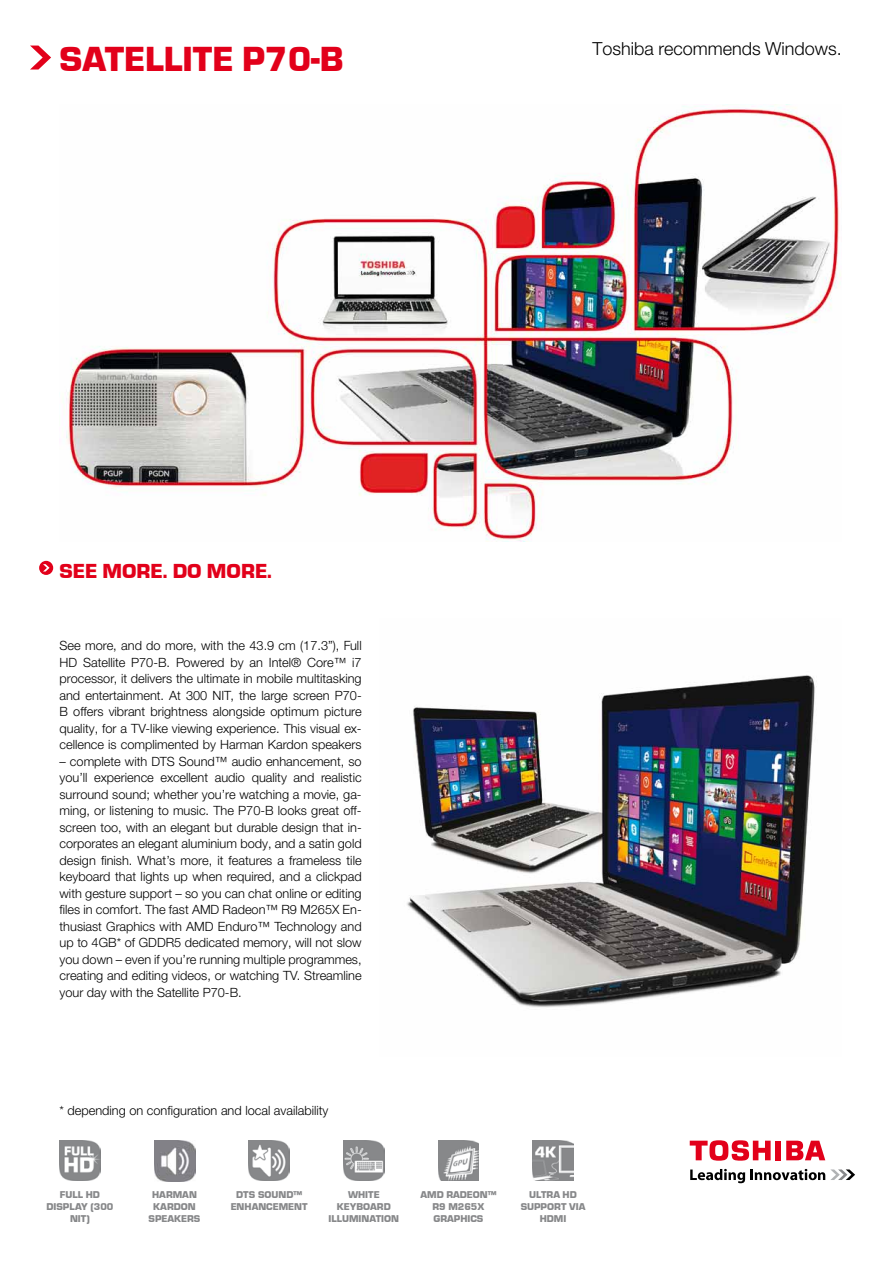
<style>
.page{position:relative;width:893px;height:1263px;background:#fff}
.page>*{position:absolute;margin:0;border:0;box-sizing:border-box;transform-origin:0 0}
.t1{font:900 36px "Eurostile T";color:#e2001a}
.t2{font:900 21px "Eurostile T";color:#e2001a}
.t3{font:300 18px "Helvetica Neue LTW1 G";color:#000}
.t4{font:300 12.75px/16.5px "Helvetica Neue LTW1 G";color:#000;text-align:justify}
.t5{font:900 10.2px/11.7px "Eurostile T";color:#87888a;text-align:center}
</style>
<div class="page">
<img style="left:66px;top:104px;width:775px;height:438px">
<svg style="left:690px;top:1169px;width:165px;height:14px"></svg>
<div style="left:776px;top:1141px;width:5px;height:19px;background:#e2001a"></div>
<svg style="left:786px;top:1141px;width:39px;height:19px"></svg>
<svg style="left:690px;top:1140px;width:81px;height:21px"></svg>
<img style="left:407px;top:675px;width:408px;height:333px">
<div style="left:39px;top:561px;width:14px;height:14px;background:#e2001a;border-radius:50%"></div>
<svg style="left:43px;top:564px;width:7px;height:7px"></svg>
<svg style="left:30px;top:46px;width:21px;height:24px"></svg>
<img style="left:60px;top:1140px;width:40px;height:40px">
<img style="left:154px;top:1141px;width:41px;height:40px">
<img style="left:249px;top:1140px;width:40px;height:40px">
<img style="left:344px;top:1140px;width:40px;height:40px">
<img style="left:438px;top:1140px;width:41px;height:41px">
<img style="left:533px;top:1140px;width:40px;height:41px">
<h1 class="t1" style="left:60px;top:34px;width:285px">SATELLITE P70-B</h1>
<h2 class="t2" style="left:60px;top:556px;width:214px">SEE MORE. DO MORE.</h2>
<p class="t4" style="left:60px;top:637px;width:304px">See more, and do more, with the 43.9 cm (17.3”), Full HD Satellite P70-B. Powered by an Intel® Core™ i7 processor, it delivers the ultimate in mobile multitasking and entertainment. At 300 NIT, the large screen P70- B offers vibrant brightness alongside optimum picture quality, for a TV-like viewing experience. This visual ex&shy;cellence is complimented by Harman Kardon speakers</p>
<p class="t4" style="left:60px;top:753px;width:304px">– complete with DTS Sound™ audio enhancement, so you’ll experience excellent audio quality and realistic surround sound; whether you’re watching a movie, ga&shy;ming, or listening to music. The P70-B looks great off&shy;screen too, with an elegant but durable design that in&shy;corporates an elegant aluminium body, and a satin gold design finish. What’s more, it features a frameless tile keyboard that lights up when required, and a clickpad with gesture support – so you can chat online or editing files in comfort. The fast AMD Radeon™ R9 M265X En&shy;thusiast Graphics with AMD Enduro™ Technology and up to 4GB* of GDDR5 dedicated memory, will not slow you down – even if you’re running multiple programmes, creating and editing videos, or watching TV. Streamline your day with the Satellite P70-B.</p>
<p class="t4" style="left:60px;top:1102px;width:270px">* depending on configuration and local availability</p>
<h3 class="t3" style="left:593px;top:38px;width:251px">Toshiba recommends Windows.</h3>
<p class="t5" style="left:46px;top:1188px;width:69px">FULL HD<br>DISPLAY (300<br>NIT)</p>
<p class="t5" style="left:149px;top:1188px;width:53px">HARMAN<br>KARDON<br>SPEAKERS</p>
<p class="t5" style="left:231px;top:1188px;width:78px">DTS SOUND™<br>ENHANCEMENT</p>
<p class="t5" style="left:328px;top:1188px;width:72px">WHITE<br>KEYBOARD<br>ILLUMINATION</p>
<p class="t5" style="left:420px;top:1188px;width:77px">AMD RADEON™<br>R9 M265X<br>GRAPHICS</p>
<p class="t5" style="left:521px;top:1188px;width:61px">ULTRA HD<br>SUPPORT VIA<br>HDMI</p>
</div>
